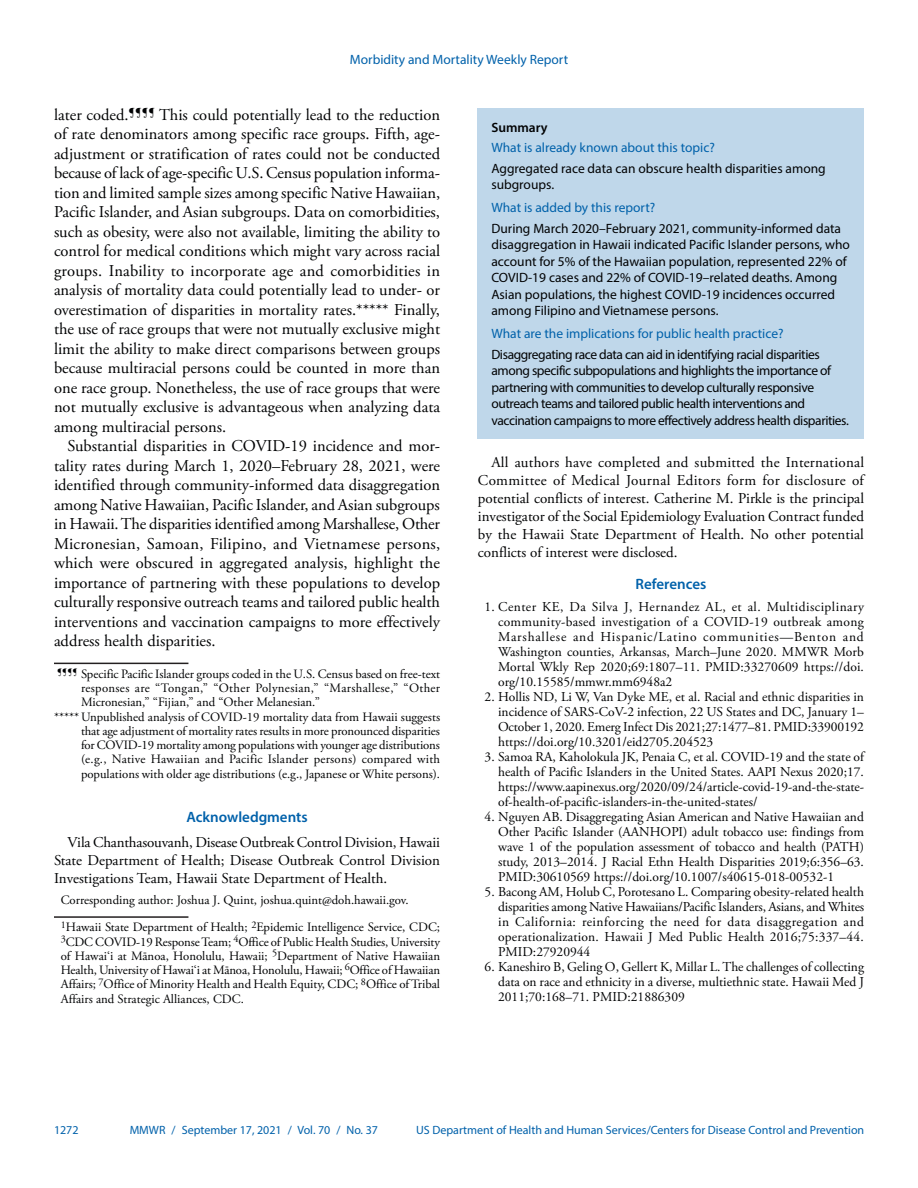
<style>
.page{position:relative;width:918px;height:1188px;background:#fff}
.page>*{position:absolute;margin:0;border:0;box-sizing:border-box;transform-origin:0 0}
.Paragraph{font:16.5px/19.5px "Adobe Garamond Pro";color:#010203;text-align:justify}
.Conflict_of_Interest{font:15px/18px "Adobe Garamond Pro";color:#010203;text-align:justify}
.Acknowledgment{font:15px/18px "Adobe Garamond Pro";color:#010203;text-align:justify}
.Acknowledgment_Head{font:600 15px "Myriad Pro";color:#0061aa}
.Ref_Title{font:600 15px "Myriad Pro";color:#0061aa}
.Reference_10{font:13.5px/15px "Adobe Garamond Pro";color:#010203;text-align:justify}
.Summary_Box_Text{font:13.5px/16.5px "Myriad Pro";letter-spacing:-.005em;color:#010203}
.Summary_Box_Text-2{font:13.5px/16.5px "Myriad Pro";letter-spacing:-.03em;color:#010203}
.Summary_Box_Heading{font:13.5px "Myriad Pro";color:#0061aa}
.Summary_Box_Ttile{font:600 13.5px "Myriad Pro";color:#010203}
.Author_Affiliations{font:12.75px/14.2px "Adobe Garamond Pro";color:#010203;text-align:justify}
.footnote_no_rule_tex{font:12.75px/14.2px "Adobe Garamond Pro";color:#010203;text-align:justify}
.footnote_w_rule_text{font:12.75px/14.2px "Adobe Garamond Pro";color:#010203;text-align:justify}
.Corresponding_Author{font:12.75px "Adobe Garamond Pro";color:#010203}
.t1{font:12px "Myriad Pro";color:#0061aa}
</style>
<div class="page">
<hr style="left:54px;top:916px;width:134px;height:2px;background:#231f20">
<hr style="left:54px;top:663px;width:134px;height:1px;background:#231f20">
<div style="left:478px;top:108px;width:386px;height:330px;background:#bfd7ea"></div>
<p class="Summary_Box_Heading" style="left:350px;top:51px;width:220px">Morbidity and Mortality Weekly Report</p>
<p class="Paragraph" style="left:54px;top:106px;width:388px">later coded.<sup>¶¶¶¶</sup> This could potentially lead to the reduction of rate denominators among specific race groups. Fifth, age&shy;adjustment or stratification of rates could not be conducted because of lack of age-specific U.S. Census population informa&shy;tion and limited sample sizes among specific Native Hawaiian, Pacific Islander, and Asian subgroups. Data on comorbidities, such as obesity, were also not available, limiting the ability to control for medical conditions which might vary across racial groups. Inability to incorporate age and comorbidities in analysis of mortality data could potentially lead to under- or overestimation of disparities in mortality rates.***** Finally, the use of race groups that were not mutually exclusive might limit the ability to make direct comparisons between groups because multiracial persons could be counted in more than one race group. Nonetheless, the use of race groups that were not mutually exclusive is advantageous when analyzing data among multiracial persons.</p>
<p class="Paragraph" style="left:54px;top:437px;width:388px;text-indent:14px">Substantial disparities in COVID-19 incidence and mor&shy;tality rates during March 1, 2020–February 28, 2021, were identified through community-informed data disaggregation among Native Hawaiian, Pacific Islander, and Asian subgroups in Hawaii. The disparities identified among Marshallese, Other Micronesian, Samoan, Filipino, and Vietnamese persons, which were obscured in aggregated analysis, highlight the importance of partnering with these populations to develop culturally responsive outreach teams and tailored public health interventions and vaccination campaigns to more effectively address health disparities.</p>
<p class="footnote_w_rule_text" style="left:81px;top:667px;width:361px;text-indent:-24px"><sup>¶¶¶¶</sup> Specific Pacific Islander groups coded in the U.S. Census based on free-text responses are “Tongan,” “Other Polynesian,” “Marshallese,” “Other Micronesian,” “Fijian,” and “Other Melanesian.”</p>
<p class="footnote_no_rule_tex" style="left:81px;top:710px;width:361px;text-indent:-27px">*****Unpublished analysis of COVID-19 mortality data from Hawaii suggests that age adjustment of mortality rates results in more pronounced disparities for COVID-19 mortality among populations with younger age distributions (e.g., Native Hawaiian and Pacific Islander persons) compared with populations with older age distributions (e.g., Japanese or White persons).</p>
<h1 class="Acknowledgment_Head" style="left:186px;top:807px;width:123px">Acknowledgments</h1>
<p class="Acknowledgment" style="left:54px;top:833px;width:388px;text-indent:14px">Vila Chanthasouvanh, Disease Outbreak Control Division, Hawaii State Department of Health; Disease Outbreak Control Division Investigations Team, Hawaii State Department of Health.</p>
<p class="Corresponding_Author" style="left:61px;top:892px;width:349px">Corresponding author: Joshua J. Quint, joshua.quint@doh.hawaii.gov.</p>
<p class="Author_Affiliations" style="left:61px;top:921px;width:381px"><sup>1</sup>Hawaii State Department of Health; <sup>2</sup>Epidemic Intelligence Service, CDC; <sup>3</sup>CDC COVID-19 Response Team; <sup>4</sup>Office of Public Health Studies, University of Hawai‘i at Mānoa, Honolulu, Hawaii; <sup>5</sup>Department of Native Hawaiian Health, University of Hawai‘i at Mānoa, Honolulu, Hawaii; <sup>6</sup>Office of Hawaiian Affairs; <sup>7</sup>Office of Minority Health and Health Equity, CDC; <sup>8</sup>Office of Tribal Affairs and Strategic Alliances, CDC.</p>
<h1 class="Summary_Box_Ttile" style="left:491px;top:119px;width:58px">Summary</h1>
<h1 class="Summary_Box_Heading" style="left:491px;top:139px;width:225px">What is already known about this topic?</h1>
<p class="Summary_Box_Text" style="left:491px;top:160px;width:336px">Aggregated race data can obscure health disparities among subgroups.</p>
<h1 class="Summary_Box_Heading" style="left:491px;top:199px;width:165px">What is added by this report?</h1>
<p class="Summary_Box_Text" style="left:491px;top:220px;width:360px">During March 2020–February 2021, community-informed data disaggregation in Hawaii indicated Pacific Islander persons, who account for 5% of the Hawaiian population, represented 22% of COVID-19 cases and 22% of COVID-19–related deaths. Among Asian populations, the highest COVID-19 incidences occurred among Filipino and Vietnamese persons.</p>
<h1 class="Summary_Box_Heading" style="left:491px;top:325px;width:294px">What are the implications for public health practice?</h1>
<p class="Summary_Box_Text-2" style="left:491px;top:346px;width:359px">Disaggregating race data can aid in identifying racial disparities among specific subpopulations and highlights the importance of partnering with communities to develop culturally responsive outreach teams and tailored public health interventions and vaccination campaigns to more effectively address health disparities.</p>
<p class="Conflict_of_Interest" style="left:478px;top:454px;width:388px;text-indent:14px">All authors have completed and submitted the International Committee of Medical Journal Editors form for disclosure of potential conflicts of interest. Catherine M. Pirkle is the principal investigator of the Social Epidemiology Evaluation Contract funded by the Hawaii State Department of Health. No other potential conflicts of interest were disclosed.</p>
<h1 class="Ref_Title" style="left:636px;top:574px;width:72px">References</h1>
<p class="Reference_10" style="left:498px;top:599px;width:368px;text-indent:-14px">1. Center KE, Da Silva J, Hernandez AL, et al. Multidisciplinary community-based investigation of a COVID-19 outbreak among Marshallese and Hispanic/Latino communities—Benton and Washington counties, Arkansas, March–June 2020. MMWR Morb Mortal Wkly Rep 2020;69:1807–11. PMID:33270609 https://doi. org/10.15585/mmwr.mm6948a2</p>
<p class="Reference_10" style="left:498px;top:689px;width:367px;text-indent:-14px">2. Hollis ND, Li W, Van Dyke ME, et al. Racial and ethnic disparities in incidence of SARS-CoV-2 infection, 22 US States and DC, January 1– October 1, 2020. Emerg Infect Dis 2021;27:1477–81. PMID:33900192 https://doi.org/10.3201/eid2705.204523</p>
<p class="Reference_10" style="left:498px;top:749px;width:368px;text-indent:-14px">3. Samoa RA, Kaholokula JK, Penaia C, et al. COVID-19 and the state of health of Pacific Islanders in the United States. AAPI Nexus 2020;17. https://www.aapinexus.org/2020/09/24/article-covid-19-and-the-state&shy;of-health-of-pacific-islanders-in-the-united-states/</p>
<p class="Reference_10" style="left:498px;top:809px;width:367px;text-indent:-14px">4. Nguyen AB. Disaggregating Asian American and Native Hawaiian and Other Pacific Islander (AANHOPI) adult tobacco use: findings from wave 1 of the population assessment of tobacco and health (PATH) study, 2013–2014. J Racial Ethn Health Disparities 2019;6:356–63.<br>PMID:30610569 https://doi.org/10.1007/s40615-018-00532-1</p>
<p class="Reference_10" style="left:498px;top:884px;width:368px;text-indent:-14px">5. Bacong AM, Holub C, Porotesano L. Comparing obesity-related health disparities among Native Hawaiians/Pacific Islanders, Asians, and Whites in California: reinforcing the need for data disaggregation and operationalization. Hawaii J Med Public Health 2016;75:337–44.<br>PMID:27920944</p>
<p class="Reference_10" style="left:498px;top:959px;width:367px;text-indent:-14px">6. Kaneshiro B, Geling O, Gellert K, Millar L. The challenges of collecting data on race and ethnicity in a diverse, multiethnic state. Hawaii Med J 2011;70:168–71. PMID:21886309</p>
<p class="t1" style="left:54px;top:1123px;width:26px">1272</p>
<p class="t1" style="left:130px;top:1123px;width:250px">MMWR / September 17, 2021 / Vol. 70 / No. 37</p>
<p class="t1" style="left:416px;top:1123px;width:450px">US Department of Health and Human Services/Centers for Disease Control and Prevention</p>
</div>
